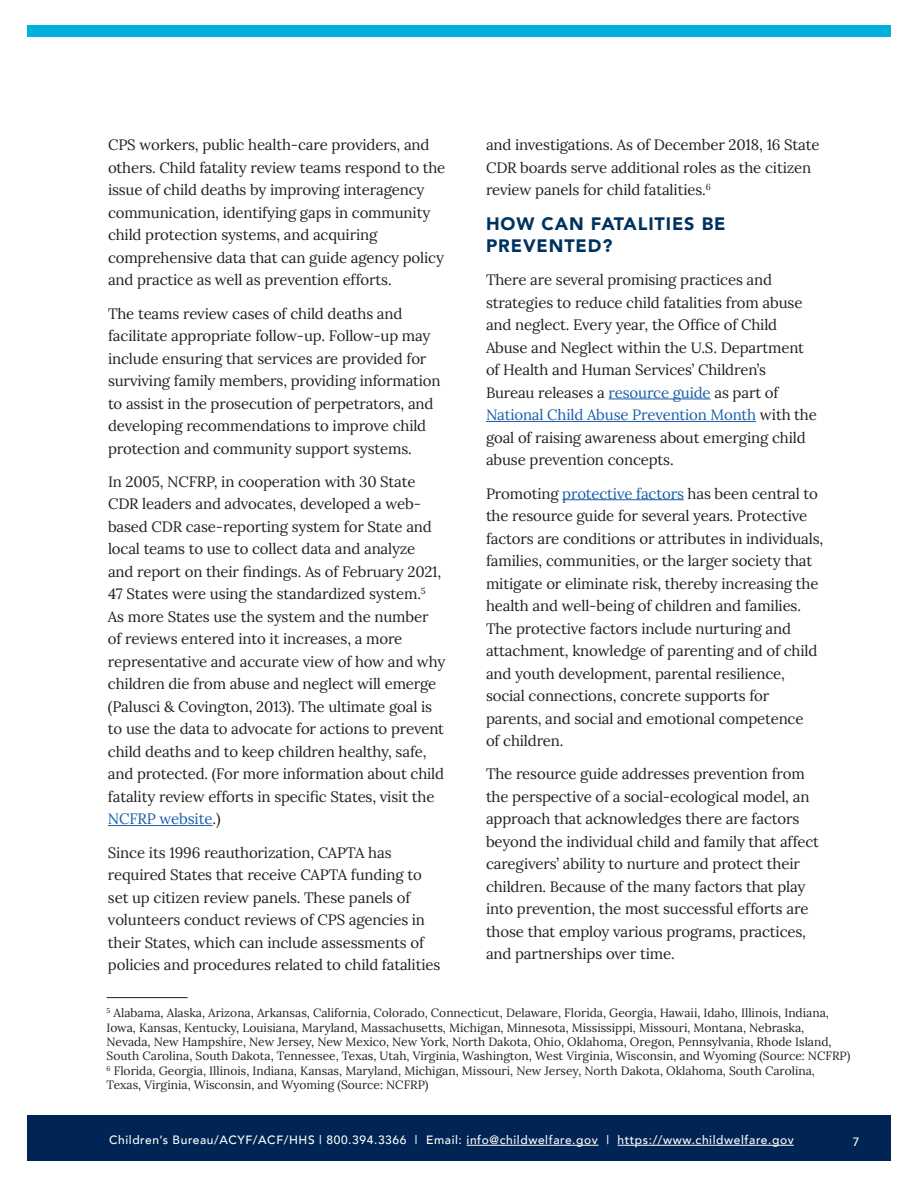
<style>
.page{position:relative;width:918px;height:1188px;background:#fff}
.page>*{position:absolute;margin:0;border:0;box-sizing:border-box;transform-origin:0 0}
.t1{font:900 18px/21.6px "Avenir";letter-spacing:.05em;color:#00325f}
.t2{font:15px/22.5px "Lora";letter-spacing:-.01em;color:#231f20}
.t3{font:12px/14.4px "Lora";color:#231f20}
.t4{font:500 12px "Avenir";letter-spacing:.05em;color:#fff}
.s1{color:#195daa}
</style>
<div class="page">
<div style="left:27px;top:1116px;width:864px;height:45px;background:#002453"></div>
<hr style="left:467px;top:1145px;width:132px;height:1px;background:#fff">
<hr style="left:618px;top:1145px;width:176px;height:1px;background:#fff">
<div style="left:27px;top:26px;width:864px;height:12px;background:#00aedc"></div>
<hr style="left:108px;top:825px;width:105px;height:1px;background:#195daa">
<hr style="left:609px;top:399px;width:102px;height:1px;background:#195daa">
<hr style="left:486px;top:421px;width:270px;height:1px;background:#195daa">
<hr style="left:562px;top:499px;width:122px;height:1px;background:#195daa">
<hr style="left:107px;top:997px;width:81px;height:1px;background:#231f20">
<p class="t2" style="left:108px;top:133px;width:339px">CPS workers, public health-care providers, and others. Child fatality review teams respond to the issue of child deaths by improving interagency communication, identifying gaps in community child protection systems, and acquiring comprehensive data that can guide agency policy and practice as well as prevention efforts.</p>
<p class="t2" style="left:108px;top:301px;width:334px">The teams review cases of child deaths and facilitate appropriate follow-up. Follow-up may include ensuring that services are provided for surviving family members, providing information to assist in the prosecution of perpetrators, and developing recommendations to improve child protection and community support systems.</p>
<p class="t2" style="left:108px;top:469px;width:339px">In 2005, NCFRP, in cooperation with 30 State CDR leaders and advocates, developed a web&shy;based CDR case-reporting system for State and local teams to use to collect data and analyze<br>and report on their findings. As of February 2021, 47 States were using the standardized system.<sup>5<br></sup>As more States use the system and the number of reviews entered into it increases, a more representative and accurate view of how and why children die from abuse and neglect will emerge (Palusci &amp; Covington, 2013). The ultimate goal is to use the data to advocate for actions to prevent child deaths and to keep children healthy, safe, and protected. (For more information about child fatality review efforts in specific States, visit the <span class="s1">NCFRP website</span>.)</p>
<p class="t2" style="left:108px;top:840px;width:334px">Since its 1996 reauthorization, CAPTA has required States that receive CAPTA funding to set up citizen review panels. These panels of volunteers conduct reviews of CPS agencies in their States, which can include assessments of policies and procedures related to child fatalities</p>
<p class="t2" style="left:486px;top:133px;width:335px">and investigations. As of December 2018, 16 State<br>CDR boards serve additional roles as the citizen review panels for child fatalities.<sup>6</sup></p>
<h2 class="t1" style="left:486px;top:213px;width:241px">HOW CAN FATALITIES BE<br>PREVENTED?</h2>
<p class="t2" style="left:486px;top:268px;width:332px">There are several promising practices and strategies to reduce child fatalities from abuse and neglect. Every year, the Office of Child Abuse and Neglect within the U.S. Department of Health and Human Services’ Children’s Bureau releases a <span class="s1">resource guide</span> as part of <span class="s1">National Child Abuse Prevention Month</span> with the goal of raising awareness about emerging child abuse prevention concepts.</p>
<p class="t2" style="left:486px;top:481px;width:339px">Promoting <span class="s1">protective factors</span> has been central to the resource guide for several years. Protective factors are conditions or attributes in individuals, families, communities, or the larger society that mitigate or eliminate risk, thereby increasing the health and well-being of children and families.<br>The protective factors include nurturing and attachment, knowledge of parenting and of child and youth development, parental resilience, social connections, concrete supports for parents, and social and emotional competence<br>of children.</p>
<p class="t2" style="left:486px;top:762px;width:334px">The resource guide addresses prevention from the perspective of a social-ecological model, an approach that acknowledges there are factors beyond the individual child and family that affect caregivers’ ability to nurture and protect their children. Because of the many factors that play into prevention, the most successful efforts are those that employ various programs, practices, and partnerships over time.</p>
<p class="t3" style="left:107px;top:1005px;width:745px"><sup>5</sup> Alabama, Alaska, Arizona, Arkansas, California, Colorado, Connecticut, Delaware, Florida, Georgia, Hawaii, Idaho, Illinois, Indiana, Iowa, Kansas, Kentucky, Louisiana, Maryland, Massachusetts, Michigan, Minnesota, Mississippi, Missouri, Montana, Nebraska, Nevada, New Hampshire, New Jersey, New Mexico, New York, North Dakota, Ohio, Oklahoma, Oregon, Pennsylvania, Rhode Island, South Carolina, South Dakota, Tennessee, Texas, Utah, Virginia, Washington, West Virginia, Wisconsin, and Wyoming (Source: NCFRP)</p>
<p class="t3" style="left:107px;top:1063px;width:710px"><sup>6</sup> Florida, Georgia, Illinois, Indiana, Kansas, Maryland, Michigan, Missouri, New Jersey, North Dakota, Oklahoma, South Carolina,<br>Texas, Virginia, Wisconsin, and Wyoming (Source: NCFRP)</p>
<p class="t4" style="left:109px;top:1130px;width:686px">Children’s Bureau/ACYF/ACF/HHS | 800.394.3366 | Email: info@childwelfare.gov | https://www.childwelfare.gov</p>
<p class="t4" style="left:853px;top:1131px;width:8px">7</p>
</div>
